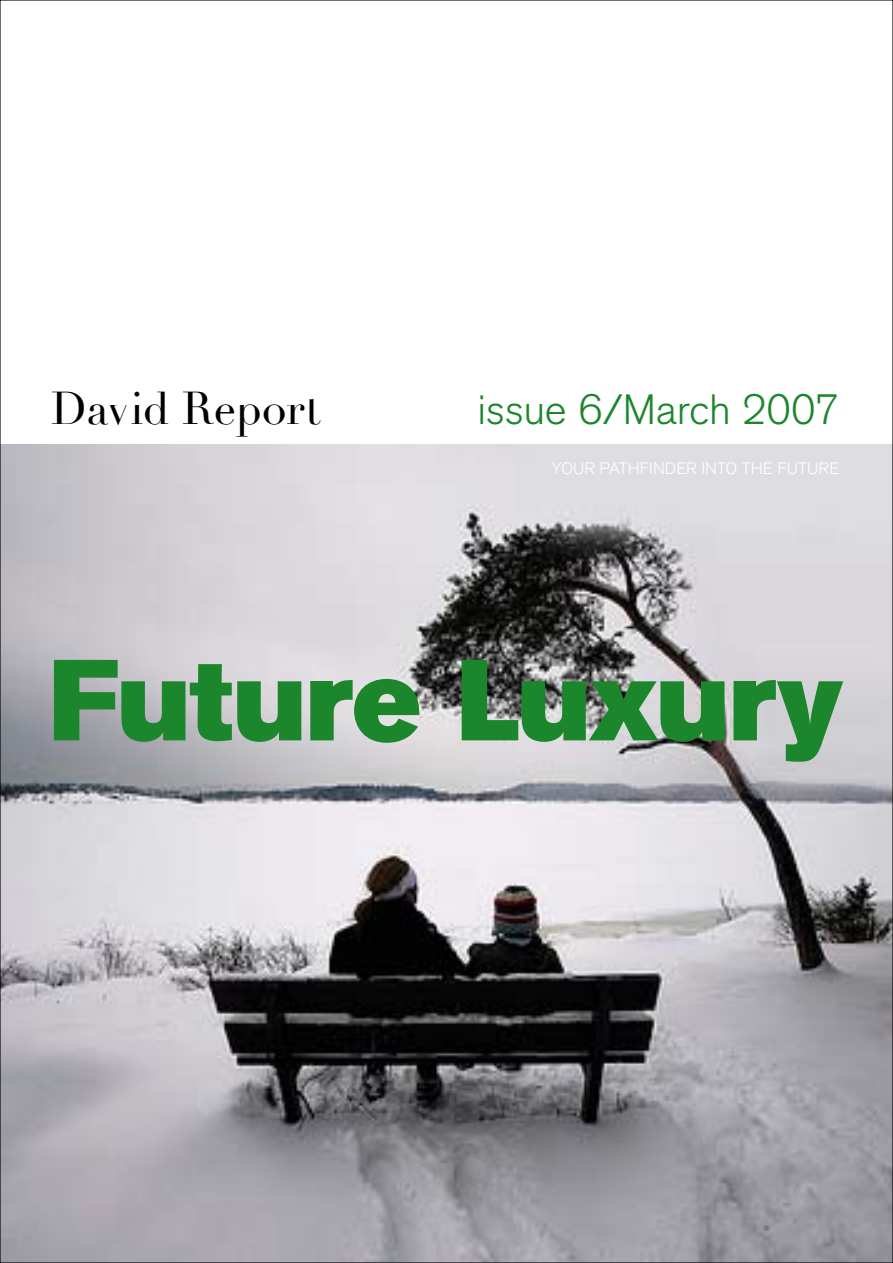
<style>
.page{position:relative;width:893px;height:1263px;background:#fff}
.page>*{position:absolute;margin:0;border:0;box-sizing:border-box;transform-origin:0 0}
.t1{font:114px "Akzidenz Grotesk BE Super";letter-spacing:-.01em;color:#1c862c}
.t2{font:45px "Didot";letter-spacing:-.015em;color:#000}
.t3{font:300 42px "Akzidenz Grotesk BE";letter-spacing:-.01em;color:#1c862c}
.t4{font:300 16.5px "Akzidenz Grotesk BE";letter-spacing:.005em;color:#fff}
</style>
<div class="page">
<img style="left:2px;top:444px;width:889px;height:817px">
<h2 class="t2" style="left:51px;top:382px;width:271px">David Report</h2>
<h3 class="t3" style="left:478px;top:385px;width:363px">issue 6/March 2007</h3>
<p class="t4" style="left:552px;top:459px;width:289px">YOUR PATHFINDER INTO THE FUTURE</p>
<h1 class="t1" style="left:49px;top:634px;width:796px">Future Luxury</h1>
</div>
